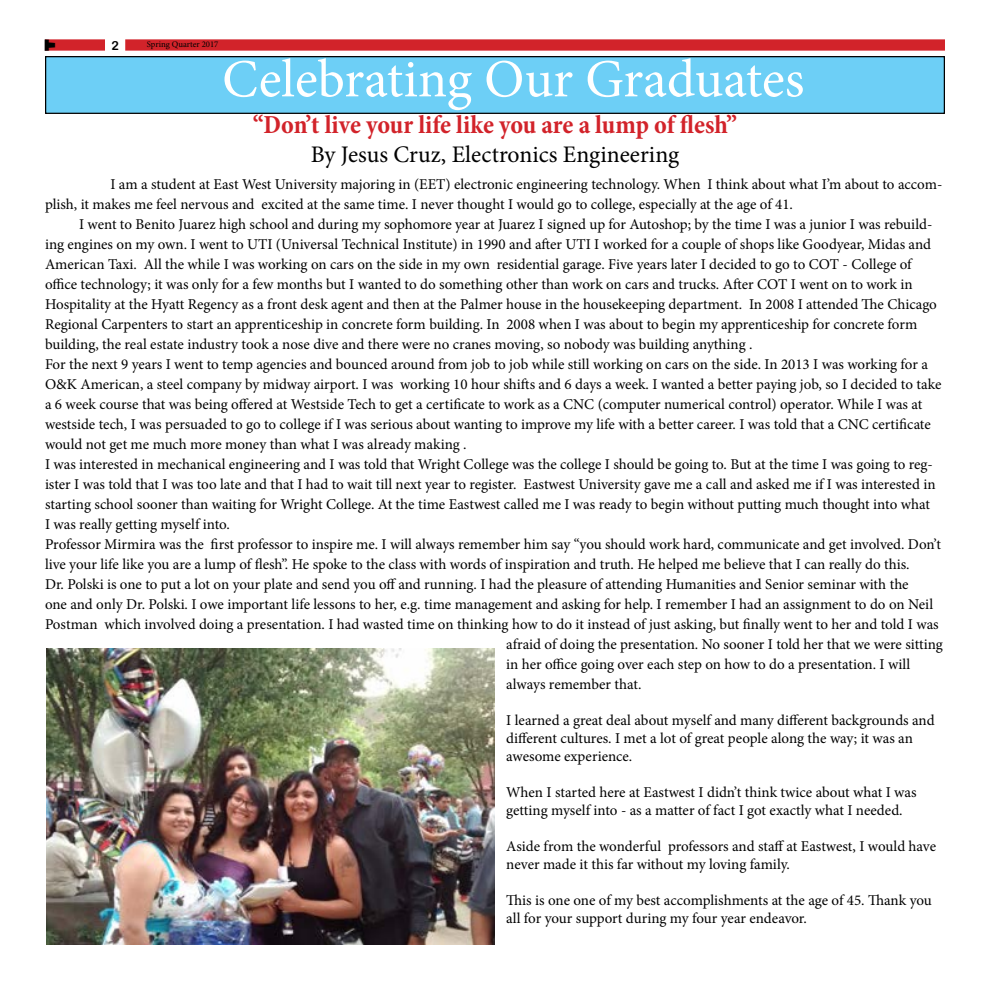
<style>
.page{position:relative;width:990px;height:990px;background:#fff}
.page>*{position:absolute;margin:0;border:0;box-sizing:border-box;transform-origin:0 0}
.t1{font:53.75px "Minion Pro";color:#fff}
.t2{font:700 condensed 26.25px "Minion Pro";letter-spacing:-.005em;color:#d2232a}
.t3{font:23.75px "Minion Pro";color:#000}
.t4{font:15px/18px "Minion Pro";letter-spacing:-.005em;color:#000}
.t5{font:13.75px "Showcard Gothic";color:#000;scale:1.36 1}
.t6{font:12.5px "Arial Rounded MT Bold";color:#000}
.t7{font:8.75px "Minion Pro";color:#000}
</style>
<div class="page">
<div style="left:125px;top:39px;width:820px;height:12px;background:#d2232a"></div>
<div style="left:45px;top:39px;width:60px;height:12px;background:#d2232a"></div>
<div style="left:46px;top:57px;width:898px;height:56px;background:#6dcff6"></div>
<div style="left:45px;top:56px;width:900px;height:58px;border:1px solid #000"></div>
<img style="left:46px;top:648px;width:449px;height:297px">
<p class="t5" style="left:41px;top:51px;width:10px;rotate:-90deg">T</p>
<p class="t6" style="left:111px;top:39px;width:9px">2</p>
<p class="t7" style="left:147px;top:39px;width:73px">Spring Quarter 2017</p>
<h1 class="t1" style="left:222px;top:43px;width:584px">Celebrating Our Graduates</h1>
<h2 class="t2" style="left:253px;top:107px;width:486px">“Don’t live your life like you are a lump of flesh”</h2>
<h3 class="t3" style="left:311px;top:138px;width:370px">By Jesus Cruz, Electronics Engineering</h3>
<p class="t4" style="left:45px;top:174px;width:899px;line-height:20px;text-indent:65px">I am a student at East West University majoring in (EET) electronic engineering technology. When I think about what I’m about to accom&shy;plish, it makes me feel nervous and excited at the same time. I never thought I would go to college, especially at the age of 41.</p>
<p class="t4" style="left:79px;top:215px;width:855px">I went to Benito Juarez high school and during my sophomore year at Juarez I signed up for Autoshop; by the time I was a junior I was rebuild-</p>
<p class="t4" style="left:45px;top:235px;width:888px">ing engines on my own. I went to UTI (Universal Technical Institute) in 1990 and after UTI I worked for a couple of shops like Goodyear, Midas and</p>
<p class="t4" style="left:45px;top:255px;width:868px">American Taxi. All the while I was working on cars on the side in my own residential garage. Five years later I decided to go to COT - College of</p>
<p class="t4" style="left:45px;top:275px;width:869px">office technology; it was only for a few months but I wanted to do something other than work on cars and trucks. After COT I went on to work in</p>
<p class="t4" style="left:45px;top:295px;width:893px">Hospitality at the Hyatt Regency as a front desk agent and then at the Palmer house in the housekeeping department. In 2008 I attended The Chicago</p>
<p class="t4" style="left:45px;top:315px;width:874px">Regional Carpenters to start an apprenticeship in concrete form building. In 2008 when I was about to begin my apprenticeship for concrete form</p>
<p class="t4" style="left:45px;top:335px;width:709px">building, the real estate industry took a nose dive and there were no cranes moving, so nobody was building anything .</p>
<p class="t4" style="left:45px;top:355px;width:884px">For the next 9 years I went to temp agencies and bounced around from job to job while still working on cars on the side. In 2013 I was working for a</p>
<p class="t4" style="left:45px;top:375px;width:898px">O&amp;K American, a steel company by midway airport. I was working 10 hour shifts and 6 days a week. I wanted a better paying job, so I decided to take</p>
<p class="t4" style="left:45px;top:395px;width:879px">a 6 week course that was being offered at Westside Tech to get a certificate to work as a CNC (computer numerical control) operator. While I was at</p>
<p class="t4" style="left:45px;top:415px;width:887px">westside tech, I was persuaded to go to college if I was serious about wanting to improve my life with a better career. I was told that a CNC certificate</p>
<p class="t4" style="left:45px;top:435px;width:423px">would not get me much more money than what I was already making .</p>
<p class="t4" style="left:45px;top:455px;width:889px">I was interested in mechanical engineering and I was told that Wright College was the college I should be going to. But at the time I was going to reg-</p>
<p class="t4" style="left:45px;top:475px;width:892px">ister I was told that I was too late and that I had to wait till next year to register. Eastwest University gave me a call and asked me if I was interested in</p>
<p class="t4" style="left:45px;top:495px;width:886px">starting school sooner than waiting for Wright College. At the time Eastwest called me I was ready to begin without putting much thought into what</p>
<p class="t4" style="left:45px;top:515px;width:186px">I was really getting myself into.</p>
<p class="t4" style="left:45px;top:535px;width:897px">Professor Mirmira was the first professor to inspire me. I will always remember him say “you should work hard, communicate and get involved. Don’t</p>
<p class="t4" style="left:45px;top:555px;width:866px">live your life like you are a lump of flesh”. He spoke to the class with words of inspiration and truth. He helped me believe that I can really do this.</p>
<p class="t4" style="left:45px;top:575px;width:865px">Dr. Polski is one to put a lot on your plate and send you off and running. I had the pleasure of attending Humanities and Senior seminar with the</p>
<p class="t4" style="left:45px;top:595px;width:890px">one and only Dr. Polski. I owe important life lessons to her, e.g. time management and asking for help. I remember I had an assignment to do on Neil</p>
<p class="t4" style="left:45px;top:615px;width:895px">Postman which involved doing a presentation. I had wasted time on thinking how to do it instead of just asking, but finally went to her and told I was</p>
<p class="t4" style="left:506px;top:635px;width:438px">afraid of doing the presentation. No sooner I told her that we were sitting</p>
<p class="t4" style="left:506px;top:655px;width:405px">in her office going over each step on how to do a presentation. I will</p>
<p class="t4" style="left:506px;top:675px;width:137px">always remember that.</p>
<p class="t4" style="left:506px;top:711px;width:430px">I learned a great deal about myself and many different backgrounds and different cultures. I met a lot of great people along the way; it was an awesome experience.</p>
<p class="t4" style="left:506px;top:783px;width:412px">When I started here at Eastwest I didn’t think twice about what I was getting myself into - as a matter of fact I got exactly what I needed.</p>
<p class="t4" style="left:506px;top:837px;width:431px">Aside from the wonderful professors and staff at Eastwest, I would have never made it this far without my loving family.</p>
<p class="t4" style="left:506px;top:891px;width:427px">This is one one of my best accomplishments at the age of 45. Thank you all for your support during my four year endeavor.</p>
</div>
